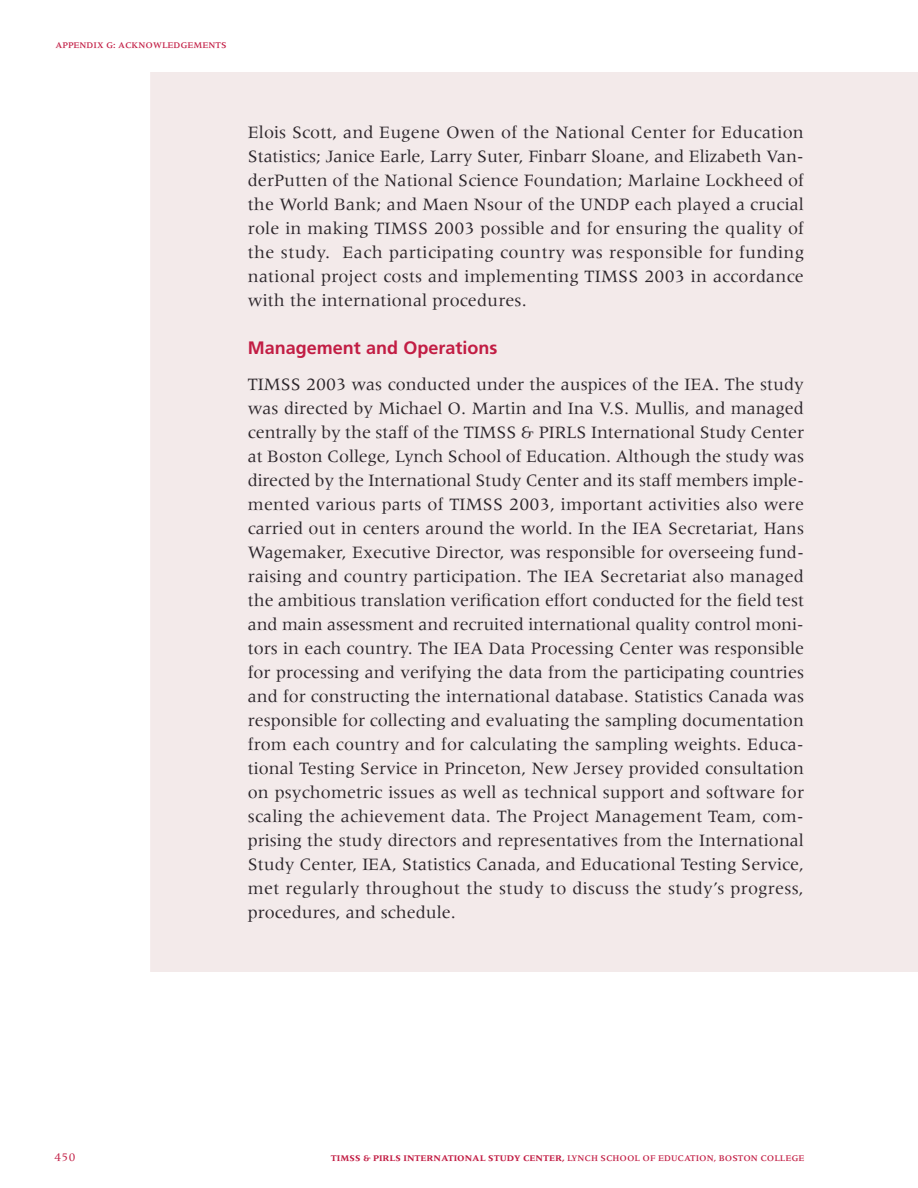
<style>
.page{position:relative;width:918px;height:1188px;background:#fff}
.page>*{position:absolute;margin:0;border:0;box-sizing:border-box;transform-origin:0 0}
.t1{font:18px/24px "Meridien";letter-spacing:.005em;color:#2d272c;text-align:justify}
.t2{font:700 18px "Frutiger";color:#c21d44}
.t3{font:12px "Meridien";color:#c21d44}
.t4{font:700 9px "Meridien";color:#c21d44}
.t5{font:500 9px "Meridien";color:#c21d44}
.s1{font-weight:500}
</style>
<div class="page">
<div style="left:151px;top:73px;width:766px;height:898px;background:#f3eaea"></div>
<p class="t5" style="left:56px;top:42px;width:173px">APPENDIX G: ACKNOWLEDGEMENTS</p>
<p class="t1" style="left:248px;top:122px;width:558px">Elois Scott, and Eugene Owen of the National Center for Education Statistics; Janice Earle, Larry Suter, Finbarr Sloane, and Elizabeth Van&shy;derPutten of the National Science Foundation; Marlaine Lockheed of the World Bank; and Maen Nsour of the UNDP each played a crucial role in making TIMSS 2003 possible and for ensuring the quality of the study. Each participating country was responsible for funding national project costs and implementing TIMSS 2003 in accordance with the international procedures.</p>
<p class="t2" style="left:248px;top:340px;width:251px">Management and Operations</p>
<p class="t1" style="left:248px;top:374px;width:558px">TIMSS 2003 was conducted under the auspices of the IEA. The study was directed by Michael O. Martin and Ina V.S. Mullis, and managed centrally by the staff of the TIMSS &amp; PIRLS International Study Center at Boston College, Lynch School of Education. Although the study was directed by the International Study Center and its staff members imple&shy;mented various parts of TIMSS 2003, important activities also were carried out in centers around the world. In the IEA Secretariat, Hans Wagemaker, Executive Director, was responsible for overseeing fund&shy;raising and country participation. The IEA Secretariat also managed the ambitious translation verification effort conducted for the field test and main assessment and recruited international quality control moni&shy;tors in each country. The IEA Data Processing Center was responsible for processing and verifying the data from the participating countries and for constructing the international database. Statistics Canada was responsible for collecting and evaluating the sampling documentation from each country and for calculating the sampling weights. Educa&shy;tional Testing Service in Princeton, New Jersey provided consultation on psychometric issues as well as technical support and software for scaling the achievement data. The Project Management Team, com&shy;prising the study directors and representatives from the International Study Center, IEA, Statistics Canada, and Educational Testing Service, met regularly throughout the study to discuss the study’s progress, procedures, and schedule.</p>
<p class="t3" style="left:54px;top:1153px;width:23px">450</p>
<p class="t4" style="left:331px;top:1155px;width:475px">TIMSS &amp; PIRLS INTERNATIONAL STUDY CENTER, <span class="s1">LYNCH SCHOOL OF EDUCATION, BOSTON COLLEGE</span></p>
</div>
